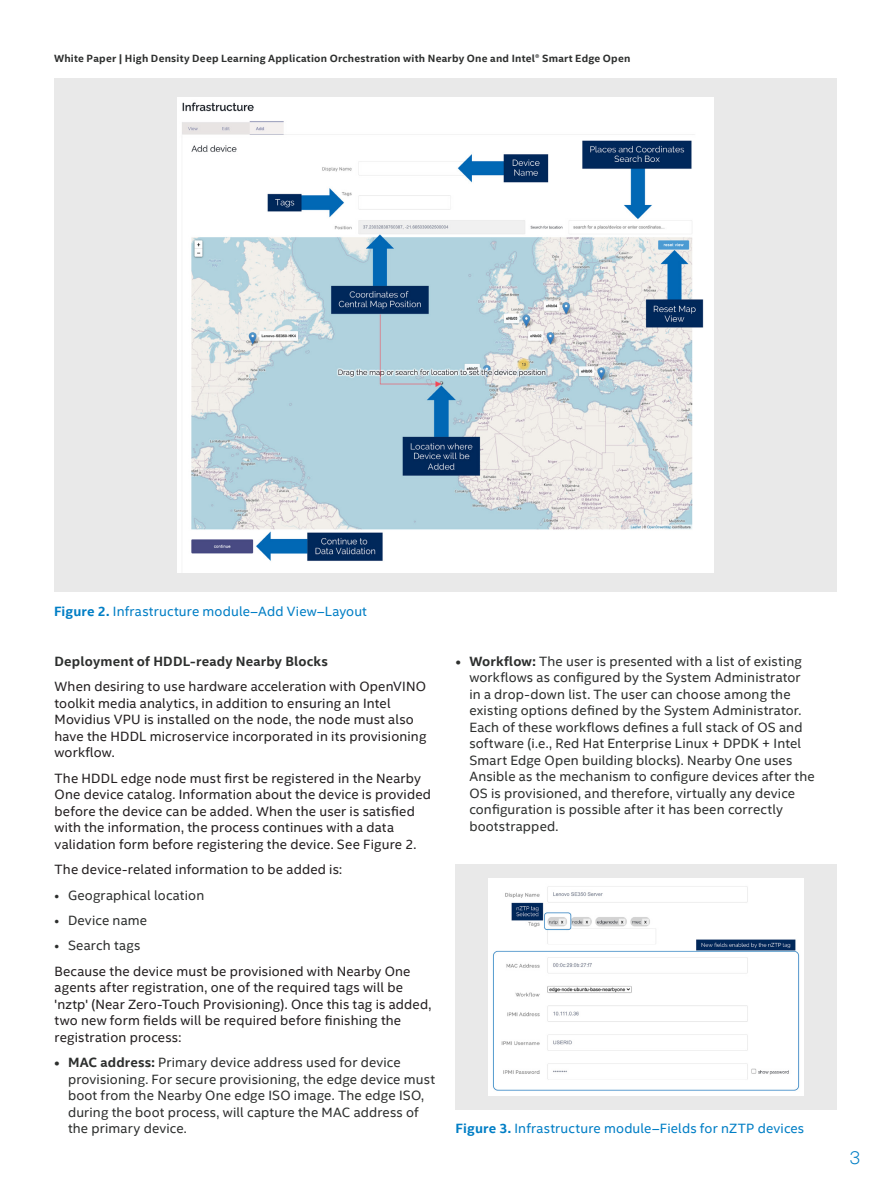
<style>
.page{position:relative;width:891px;height:1188px;background:#fff}
.page>*{position:absolute;margin:0;border:0;box-sizing:border-box;transform-origin:0 0}
.t1{font:300 18px "Intel One Display";color:#007ec5}
.t2{font:13.5px/16.5px "Intel Clear";letter-spacing:.01em;color:#2d2f2e}
.MainCopy___Caption{font:13.5px/16.5px "Intel Clear";letter-spacing:.01em;color:#231f20}
.MainCopy___Caption-2{font:13.5px "Intel Clear";letter-spacing:.015em;color:#007ec5}
.MainCopy___Caption-3{font:700 13.5px "Intel Clear";letter-spacing:.015em;color:#2d2f2e}
.Document_Header{font:700 10.5px "Intel Clear";letter-spacing:.02em;color:#2d2f2e}
.s1{font-weight:700}
</style>
<div class="page">
<div style="left:54px;top:78px;width:783px;height:513px;background:#e9e9e9"></div>
<div style="left:456px;top:864px;width:381px;height:245px;background:#e9e9e9"></div>
<img style="left:177px;top:98px;width:537px;height:474px">
<img style="left:489px;top:878px;width:315px;height:217px">
<p class="Document_Header" style="left:54px;top:52px;width:578px">White Paper | High Density Deep Learning Application Orchestration with Nearby One and Intel® Smart Edge Open</p>
<p class="MainCopy___Caption-2" style="left:54px;top:603px;width:315px"><span class="s1">Figure 2.</span> Infrastructure module–Add View–Layout</p>
<p class="MainCopy___Caption-3" style="left:55px;top:653px;width:275px">Deployment of HDDL-ready Nearby Blocks</p>
<p class="MainCopy___Caption" style="left:55px;top:679px;width:373px">When desiring to use hardware acceleration with OpenVINO toolkit media analytics, in addition to ensuring an Intel Movidius VPU is installed on the node, the node must also have the HDDL microservice incorporated in its provisioning workflow.</p>
<p class="MainCopy___Caption" style="left:55px;top:770px;width:378px">The HDDL edge node must first be registered in the Nearby One device catalog. Information about the device is provided before the device can be added. When the user is satisfied with the information, the process continues with a data validation form before registering the device. See Figure 2.</p>
<p class="MainCopy___Caption" style="left:55px;top:861px;width:289px">The device-related information to be added is:</p>
<p class="t2" style="left:55px;top:887px;width:151px">• Geographical location</p>
<p class="t2" style="left:55px;top:912px;width:94px">• Device name</p>
<p class="t2" style="left:55px;top:938px;width:87px">• Search tags</p>
<p class="MainCopy___Caption" style="left:55px;top:963px;width:378px">Because the device must be provisioned with Nearby One agents after registration, one of the required tags will be 'nztp' (Near Zero-Touch Provisioning). Once this tag is added, two new form fields will be required before finishing the registration process:</p>
<p class="t2" style="left:68px;top:1054px;width:369px;text-indent:-14px"><span class="s1">• MAC address:</span> Primary device address used for device provisioning. For secure provisioning, the edge device must boot from the Nearby One edge ISO image. The edge ISO, during the boot process, will capture the MAC address of the primary device.</p>
<p class="t2" style="left:469px;top:653px;width:347px;text-indent:-14px"><span class="s1">• Workflow:</span> The user is presented with a list of existing workflows as configured by the System Administrator in a drop-down list. The user can choose among the existing options defined by the System Administrator.<br>Each of these workflows defines a full stack of OS and software (i.e., Red Hat Enterprise Linux + DPDK + Intel Smart Edge Open building blocks). Nearby One uses Ansible as the mechanism to configure devices after the OS is provisioned, and therefore, virtually any device configuration is possible after it has been correctly bootstrapped.</p>
<p class="MainCopy___Caption-2" style="left:456px;top:1120px;width:350px"><span class="s1">Figure 3.</span> Infrastructure module–Fields for nZTP devices</p>
<h1 class="t1" style="left:850px;top:1146px;width:12px">3</h1>
</div>
